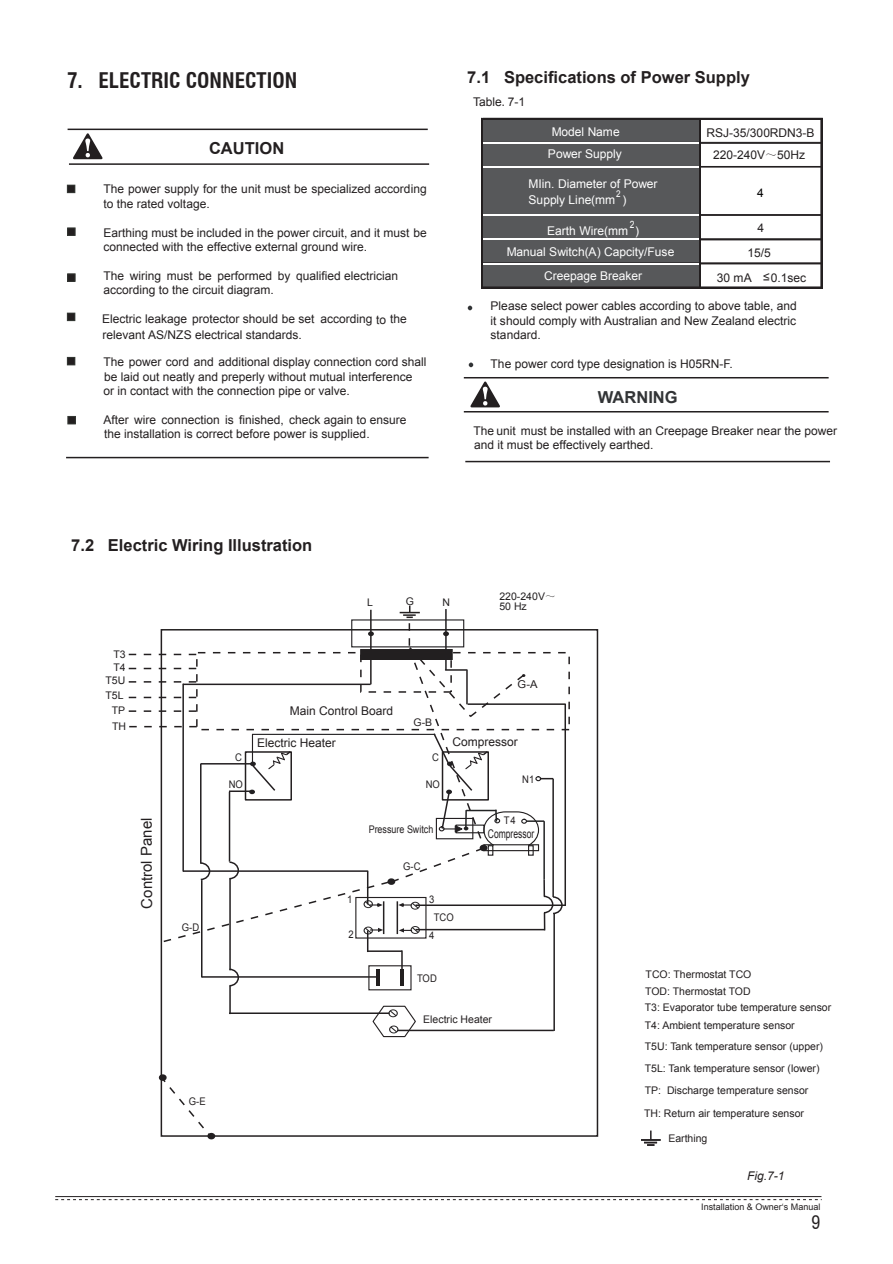
<style>
.page{position:relative;width:893px;height:1264px;background:#fff}
.page>*{position:absolute;margin:0;border:0;box-sizing:border-box;transform-origin:0 0}
.t1{font:700 condensed 21px "Swiss 721 BT";color:#231f20}
.t2{font:condensed 18px "Swiss 721 BT";color:#231f20}
.t3{font:700 16.5px "Arial";color:#231f20}
.t4{font:700 16.5px "Arial";color:#323436}
.t5{font:15px "Arial";letter-spacing:-.01em;color:#231f20}
.t6{font:12px/14.4px "Arial";color:#231f20}
.t7{font:12px/21.1px "Arial";color:#fff;text-align:center}
.t8{font:12px "Arial";color:#231f20;scale:.71 1}
.t9{font:italic 12px "Arial";color:#231f20}
.t10{font:12px "Arial";color:#000}
.t11{font:10.8px "Arial";color:#231f20;scale:1.04 1}
.t12{font:10.5px/21.3px "Arial";color:#231f20}
.t13{font:10.5px/14.9px "Arial";color:#221f20}
.t14{font:10.5px "Arial";color:#231f20;scale:.9 1}
.t15{font:10.5px "Arial";color:#231f20;scale:.85 1}
.t16{font:10.5px "Arial";color:#221f20;scale:.9 1}
.t17{font:10.5px "Arial";color:#231f21;scale:.9 1}
.t18{font:10.5px "Arial";color:#232223;scale:.9 1}
.t19{font:10.05px "Arial";color:#fff;scale:.85 1}
.t20{font:9.3px "Arial";color:#fff;scale:.87 1}
.t21{font:9px "Arial";color:#231f20}
.s1{font-family:"Sim Sun"}
</style>
<div class="page">
<hr style="left:55px;top:1195px;width:766px;height:1px;background:#231f20">
<div style="left:482px;top:119px;width:218px;height:169px;background:#57585a"></div>
<hr style="left:481px;top:118px;width:2px;height:170px;background:#231f20">
<hr style="left:820px;top:120px;width:2px;height:168px;background:#231f20">
<hr style="left:483px;top:118px;width:339px;height:2px;background:#231f20">
<hr style="left:483px;top:142px;width:217px;height:2px;background:#fff">
<hr style="left:483px;top:166px;width:217px;height:2px;background:#fff">
<hr style="left:483px;top:214px;width:339px;height:1px;background:#231f20">
<hr style="left:483px;top:215px;width:217px;height:1px;background:#fff">
<hr style="left:483px;top:238px;width:339px;height:1px;background:#231f20">
<hr style="left:483px;top:239px;width:217px;height:1px;background:#fff">
<hr style="left:483px;top:262px;width:339px;height:1px;background:#231f20">
<hr style="left:483px;top:263px;width:217px;height:1px;background:#fff">
<hr style="left:483px;top:287px;width:339px;height:1px;background:#231f20">
<svg style="left:641px;top:1130px;width:19px;height:15px"></svg>
<svg style="left:371px;top:1005px;width:45px;height:32px"></svg>
<hr style="left:229px;top:985px;width:2px;height:28px;background:#221f20">
<hr style="left:229px;top:1012px;width:160px;height:1px;background:#221f20">
<hr style="left:553px;top:912px;width:2px;height:118px;background:#221f20">
<hr style="left:397px;top:1029px;width:156px;height:1px;background:#231f20">
<svg style="left:158px;top:1073px;width:58px;height:66px"></svg>
<hr style="left:467px;top:703px;width:98px;height:1px;background:#231f20">
<hr style="left:564px;top:703px;width:2px;height:202px;background:#231f20">
<div style="left:368px;top:965px;width:43px;height:25px;border:1px solid #252122"></div>
<svg style="left:470px;top:381px;width:30px;height:26px"></svg>
<hr style="left:465px;top:460px;width:365px;height:2px;background:#231f20">
<hr style="left:464px;top:411px;width:364px;height:1px;background:#231f20">
<hr style="left:464px;top:377px;width:364px;height:1px;background:#231f20">
<svg style="left:467px;top:305px;width:5px;height:5px"></svg>
<hr style="left:700px;top:142px;width:122px;height:2px;background:#231f20">
<hr style="left:700px;top:166px;width:122px;height:1px;background:#231f20">
<hr style="left:700px;top:214px;width:122px;height:2px;background:#231f20">
<hr style="left:700px;top:239px;width:122px;height:1px;background:#231f20">
<hr style="left:700px;top:263px;width:122px;height:1px;background:#231f20">
<hr style="left:699px;top:120px;width:2px;height:168px;background:#231f20">
<hr style="left:415px;top:904px;width:150px;height:1px;background:#231f20">
<svg style="left:468px;top:362px;width:5px;height:5px"></svg>
<svg style="left:129px;top:605px;width:434px;height:381px"></svg>
<div style="left:67px;top:185px;width:8px;height:7px;background:#231f20;border:1px solid #343834"></div>
<div style="left:68px;top:228px;width:7px;height:7px;background:#231f20;border:1px solid #343834"></div>
<div style="left:68px;top:274px;width:7px;height:7px;background:#231f20"></div>
<div style="left:67px;top:313px;width:8px;height:7px;background:#231f20;border:1px solid #343834"></div>
<div style="left:67px;top:357px;width:8px;height:8px;background:#231f20;border:1px solid #343834"></div>
<div style="left:68px;top:416px;width:7px;height:8px;background:#231f20;border:1px solid #343834"></div>
<hr style="left:68px;top:128px;width:360px;height:2px;background:#231f20">
<hr style="left:66px;top:456px;width:362px;height:2px;background:#231f20">
<hr style="left:69px;top:163px;width:360px;height:2px;background:#231f20">
<svg style="left:73px;top:133px;width:30px;height:26px"></svg>
<h1 class="t1" style="left:67px;top:68px;width:232px">7. ELECTRIC CONNECTION</h1>
<h3 class="t3" style="left:209px;top:137px;width:77px">CAUTION</h3>
<p class="t6" style="left:103px;top:182px;width:324px">The power supply for the unit must be specialized according to the rated voltage.</p>
<p class="t6" style="left:103px;top:225px;width:324px">Earthing must be included in the power circuit, and it must be connected with the effective external ground wire.</p>
<p class="t6" style="left:103px;top:268px;width:296px">The wiring must be performed by qualified electrician according to the circuit diagram.</p>
<p class="t6" style="left:102px;top:311px;width:306px;line-height:15.8px">Electric leakage protector should be set according to the relevant AS/NZS electrical standards.</p>
<p class="t6" style="left:104px;top:355px;width:324px">The power cord and additional display connection cord shall be laid out neatly and preperly without mutual interference<br>or in contact with the connection pipe or valve.</p>
<p class="t6" style="left:104px;top:412px;width:304px">After wire connection is finished, check again to ensure the installation is correct before power is supplied.</p>
<h3 class="t3" style="left:467px;top:66px;width:284px">7.1 Specifications of Power Supply</h3>
<p class="t6" style="left:473px;top:95px;width:54px">Table<span class="s1">.</span>7-1</p>
<p class="t7" style="left:548px;top:120px;width:75px;line-height:22.6px">Model Name<br>Power Supply</p>
<p class="t7" style="left:528px;top:177px;width:130px;line-height:15.3px;text-align:left">MIin. Diameter of Power<br>Supply Line(mm</p>
<p class="t20" style="left:616px;top:187px;width:7px">2</p>
<p class="t7" style="left:622px;top:189px;width:6px">)</p>
<p class="t19" style="left:630px;top:218px;width:7px">2</p>
<p class="t7" style="left:506px;top:220px;width:169px">Earth Wire(mm )<br>Manual Switch(A) Capcity/Fuse</p>
<p class="t6" style="left:706px;top:125px;width:110px">RSJ-35/300RDN3-B</p>
<p class="t6" style="left:713px;top:148px;width:94px">220-240V<span class="s1">～</span>50Hz</p>
<p class="t10" style="left:757px;top:185px;width:8px">4</p>
<p class="t6" style="left:747px;top:216px;width:25px;line-height:24.6px;text-align:center">4<br>15/5</p>
<p class="t7" style="left:544px;top:266px;width:100px">Creepage Breaker</p>
<p class="t6" style="left:716px;top:271px;width:91px">30 mA ≤0.1sec</p>
<p class="t6" style="left:490px;top:299px;width:308px;text-align:justify">Please select power cables according to above table, and it should comply with Australian and New Zealand electric standard.</p>
<p class="t6" style="left:490px;top:356px;width:244px">The power cord type designation is H05RN-F.</p>
<h3 class="t4" style="left:598px;top:386px;width:81px">WARNING</h3>
<p class="t6" style="left:473px;top:423px;width:365px">The unit must be installed with an Creepage Breaker near the power and it must be effectively earthed.</p>
<h3 class="t3" style="left:71px;top:534px;width:243px">7.2 Electric Wiring Illustration</h3>
<p class="t13" style="left:367px;top:595px;width:7px">L</p>
<p class="t13" style="left:405px;top:593px;width:10px">G</p>
<p class="t13" style="left:442px;top:595px;width:9px">N</p>
<p class="t13" style="left:499px;top:590px;width:58px;line-height:10.8px">220-240V<span class="s1">～<br></span>50 Hz</p>
<p class="t13" style="left:113px;top:647px;width:14px">T3</p>
<p class="t13" style="left:105px;top:673px;width:21px">T5U<br>T5L</p>
<p class="t13" style="left:113px;top:660px;width:14px">T4</p>
<p class="t13" style="left:112px;top:703px;width:15px">TP</p>
<p class="t13" style="left:112px;top:719px;width:15px">TH</p>
<p class="t5" style="left:137px;top:908px;width:92px;rotate:-90deg">Control Panel</p>
<p class="t14" style="left:182px;top:920px;width:21px">G-D</p>
<p class="t6" style="left:289px;top:703px;width:105px">Main Control Board</p>
<p class="t6" style="left:257px;top:735px;width:80px">Electric Heater</p>
<p class="t12" style="left:413px;top:711px;width:20px">G-B</p>
<p class="t18" style="left:235px;top:750px;width:9px">C</p>
<p class="t18" style="left:432px;top:750px;width:9px">C</p>
<p class="t16" style="left:229px;top:776px;width:17px">NO</p>
<p class="t16" style="left:425px;top:777px;width:17px">NO</p>
<p class="t15" style="left:368px;top:822px;width:78px">Pressure Switch</p>
<p class="t14" style="left:403px;top:859px;width:21px">G-C</p>
<p class="t11" style="left:517px;top:677px;width:21px">G-A</p>
<p class="t6" style="left:452px;top:735px;width:67px">Compressor</p>
<p class="t17" style="left:522px;top:772px;width:15px">N1</p>
<p class="t17" style="left:504px;top:813px;width:15px">T4</p>
<p class="t8" style="left:488px;top:826px;width:67px">Compressor</p>
<p class="t16" style="left:429px;top:892px;width:7px">3</p>
<p class="t16" style="left:347px;top:892px;width:7px">1</p>
<p class="t16" style="left:348px;top:926px;width:7px">2</p>
<p class="t16" style="left:429px;top:928px;width:7px">4</p>
<p class="t14" style="left:434px;top:910px;width:24px">TCO</p>
<p class="t14" style="left:417px;top:971px;width:23px">TOD</p>
<p class="t12" style="left:423px;top:1008px;width:70px">Electric Heater</p>
<p class="t14" style="left:189px;top:1093px;width:20px">G-E</p>
<p class="t12" style="left:645px;top:963px;width:107px">TCO: Thermostat TCO</p>
<p class="t12" style="left:645px;top:980px;width:107px">TOD: Thermostat TOD</p>
<p class="t12" style="left:644px;top:996px;width:188px">T3: Evaporator tube temperature sensor</p>
<p class="t12" style="left:644px;top:1014px;width:180px">T4: Ambient temperature sensor<br>T5U: Tank temperature sensor (upper)</p>
<p class="t12" style="left:644px;top:1079px;width:165px">TP: Discharge temperature sensor</p>
<p class="t12" style="left:668px;top:1127px;width:41px">Earthing</p>
<p class="t12" style="left:644px;top:1057px;width:176px">T5L: Tank temperature sensor (lower)</p>
<p class="t12" style="left:644px;top:1101px;width:161px">TH: Return air temperature sensor</p>
<p class="t9" style="left:747px;top:1167px;width:39px">Fig.7-1</p>
<p class="t21" style="left:701px;top:1200px;width:121px">Installation &amp; Owner‘s Manual</p>
<h2 class="t2" style="left:811px;top:1211px;width:10px">9</h2>
</div>
